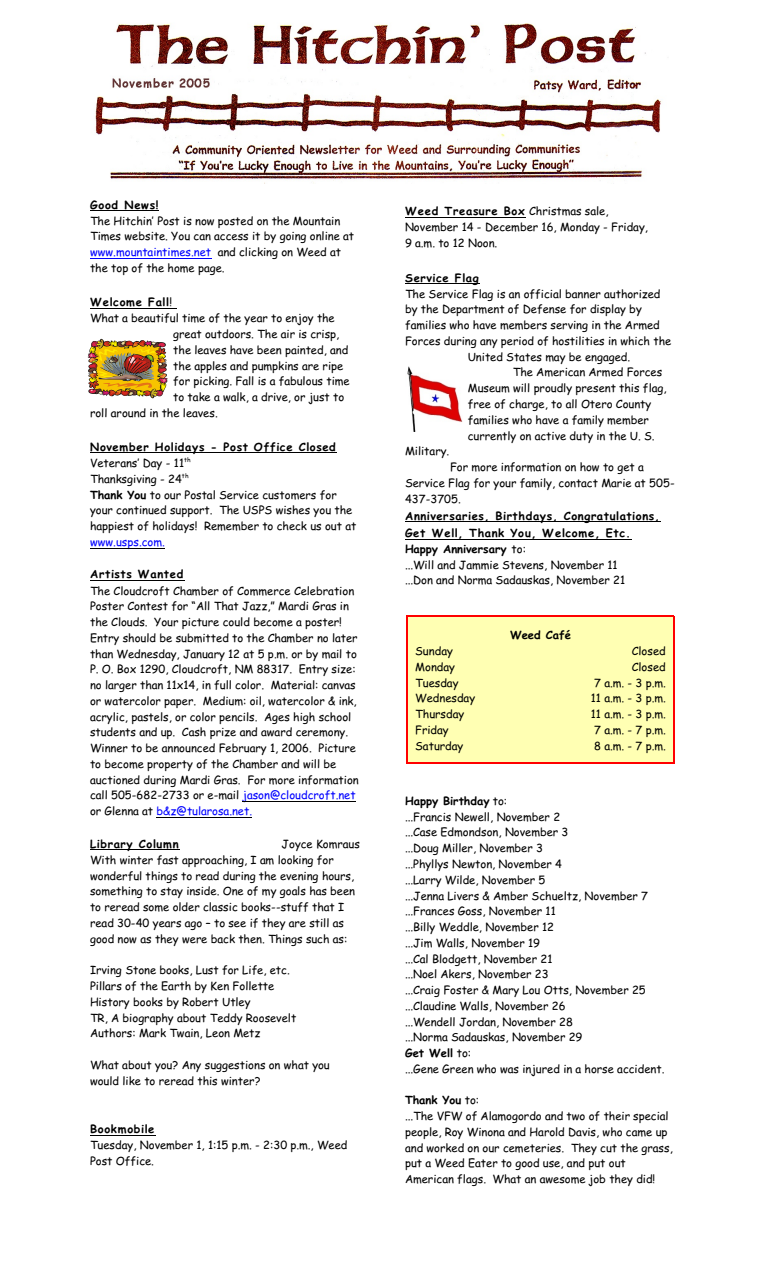
<style>
.page{position:relative;width:765px;height:1262px;background:#fff}
.page>*{position:absolute;margin:0;border:0;box-sizing:border-box;transform-origin:0 0}
.t1{font:11.25px/15.8px "Comic Sans MS";color:#000}
.t2{font:700 11.25px/17.2px "Comic Sans MS";letter-spacing:.06em;color:#000}
.t3{font:11.25px "Comic Sans MS";color:#00f}
.t4{font:700 11.25px "Comic Sans MS";color:#000}
.t5{font:6.25px "Comic Sans MS";color:#000}
.s1{font-weight:700}
.s2{font-style:italic}
.s3{color:#00f}
.s4{font-weight:400}
</style>
<div class="page">
<img style="left:87px;top:338px;width:81px;height:61px">
<img style="left:407px;top:366px;width:55px;height:65px">
<hr style="left:90px;top:210px;width:69px;height:1px;background:#000">
<hr style="left:90px;top:258px;width:121px;height:1px;background:#00f">
<hr style="left:90px;top:308px;width:86px;height:1px;background:#000">
<hr style="left:90px;top:452px;width:247px;height:1px;background:#000">
<hr style="left:90px;top:548px;width:75px;height:1px;background:#000">
<hr style="left:90px;top:580px;width:94px;height:1px;background:#000">
<hr style="left:243px;top:801px;width:113px;height:1px;background:#000">
<hr style="left:156px;top:817px;width:96px;height:1px;background:#000">
<hr style="left:90px;top:849px;width:89px;height:1px;background:#000">
<hr style="left:90px;top:1134px;width:65px;height:1px;background:#000">
<hr style="left:405px;top:217px;width:120px;height:1px;background:#000">
<hr style="left:405px;top:283px;width:74px;height:1px;background:#000">
<hr style="left:405px;top:521px;width:255px;height:1px;background:#000">
<hr style="left:405px;top:538px;width:226px;height:1px;background:#000">
<img style="left:95px;top:23px;width:567px;height:160px">
<div style="left:407px;top:616px;width:267px;height:148px;background:#ffffb3"></div>
<hr style="left:407px;top:616px;width:1px;height:147px;background:#f00">
<hr style="left:673px;top:616px;width:1px;height:147px;background:#f00">
<hr style="left:407px;top:616px;width:267px;height:1px;background:#f00">
<hr style="left:407px;top:763px;width:267px;height:1px;background:#f00">
<p class="t1" style="left:90px;top:198px;width:266px"><span class="s1">Good News!<br></span>The <span class="s2">Hitchin’ Post</span> is now posted on the <span class="s2">Mountain Times</span> website. You can access it by going online at <span class="s3">www.mountaintimes.net</span> and clicking on Weed at the top of the home page.</p>
<p class="t2" style="left:90px;top:294px;width:84px">Welcome Fall<span class="s4">!</span></p>
<p class="t1" style="left:90px;top:311px;width:246px">What a beautiful time of the year to enjoy the</p>
<p class="t1" style="left:173px;top:327px;width:168px">great outdoors. The air is crisp,</p>
<p class="t1" style="left:173px;top:343px;width:177px">the leaves have been painted, and</p>
<p class="t1" style="left:173px;top:359px;width:172px">the apples and pumpkins are ripe</p>
<p class="t1" style="left:173px;top:374px;width:178px">for picking. Fall is a fabulous time</p>
<p class="t1" style="left:173px;top:390px;width:173px">to take a walk, a drive, or just to</p>
<p class="t1" style="left:90px;top:406px;width:129px">roll around in the leaves.</p>
<p class="t2" style="left:90px;top:439px;width:247px">November Holidays - Post Office Closed</p>
<p class="t1" style="left:90px;top:456px;width:96px">Veterans’ Day - 11</p>
<p class="t5" style="left:184px;top:457px;width:8px">th</p>
<p class="t1" style="left:90px;top:472px;width:93px">Thanksgiving - 24</p>
<p class="t5" style="left:182px;top:472px;width:8px">th</p>
<p class="t1" style="left:90px;top:488px;width:268px"><span class="s1">Thank You</span> to our Postal Service customers for your continued support. The USPS wishes you the happiest of holidays! Remember to check us out at</p>
<p class="t3" style="left:90px;top:537px;width:76px">www.usps.com.</p>
<p class="t2" style="left:90px;top:567px;width:95px">Artists Wanted</p>
<p class="t1" style="left:90px;top:583px;width:270px">The Cloudcroft Chamber of Commerce Celebration Poster Contest for “All That Jazz,” Mardi Gras in the Clouds. Your picture could become a poster!<br>Entry should be submitted to the Chamber no later than Wednesday, January 12 at 5 p.m. or by mail to P. O. Box 1290, Cloudcroft, NM 88317. Entry size: no larger than 11x14, in full color. Material: canvas or watercolor paper. Medium: oil, watercolor &amp; ink, acrylic, pastels, or color pencils. Ages high school students and up. Cash prize and award ceremony.<br>Winner to be announced February 1, 2006. Picture to become property of the Chamber and will be auctioned during Mardi Gras. For more information call 505-682-2733 or e-mail <span class="s3">jason@cloudcroft.net </span>or Glenna at <span class="s3">b&amp;z@tularosa.net.</span></p>
<p class="t2" style="left:90px;top:836px;width:90px">Library Column</p>
<p class="t1" style="left:90px;top:837px;width:271px;text-indent:192px">Joyce Komraus With winter fast approaching, I am looking for wonderful things to read during the evening hours, something to stay inside. One of my goals has been to reread some older classic books--stuff that I read 30-40 years ago – to see if they are still as good now as they were back then. Things such as:</p>
<p class="t1" style="left:90px;top:963px;width:208px">Irving Stone books, <span class="s2">Lust for Life</span>, etc.<br><span class="s2">Pillars of the Earth</span> by Ken Follette History books by Robert Utley<br><span class="s2">TR</span>, A biography about Teddy Roosevelt Authors: Mark Twain, Leon Metz</p>
<p class="t1" style="left:90px;top:1057px;width:241px">What about you? Any suggestions on what you would like to reread this winter?</p>
<p class="t2" style="left:90px;top:1121px;width:66px">Bookmobile</p>
<p class="t1" style="left:90px;top:1137px;width:259px">Tuesday, November 1, 1:15 p.m. - 2:30 p.m., Weed<br>Post Office.</p>
<p class="t1" style="left:405px;top:205px;width:245px"><span class="s1">Weed Treasure Box</span> Christmas sale,<br>November 14 - December 16, Monday - Friday,<br>9 a.m. to 12 Noon.</p>
<p class="t2" style="left:405px;top:270px;width:75px">Service Flag</p>
<p class="t1" style="left:405px;top:287px;width:257px">The Service Flag is an official banner authorized</p>
<p class="t1" style="left:405px;top:303px;width:238px">by the Department of Defense for display by</p>
<p class="t1" style="left:405px;top:318px;width:256px">families who have members serving in the Armed</p>
<p class="t1" style="left:405px;top:334px;width:268px">Forces during any period of hostilities in which the</p>
<p class="t1" style="left:468px;top:350px;width:164px">United States may be engaged.</p>
<p class="t1" style="left:513px;top:366px;width:151px">The American Armed Forces</p>
<p class="t1" style="left:468px;top:381px;width:200px">Museum will proudly present this flag,</p>
<p class="t1" style="left:468px;top:397px;width:185px">free of charge, to all Otero County</p>
<p class="t1" style="left:468px;top:413px;width:183px">families who have a family member</p>
<p class="t1" style="left:468px;top:429px;width:189px">currently on active duty in the U. S.</p>
<p class="t1" style="left:405px;top:444px;width:46px">Military.</p>
<p class="t1" style="left:450px;top:460px;width:195px">For more information on how to get a</p>
<p class="t1" style="left:405px;top:476px;width:271px">Service Flag for your family, contact Marie at 505-</p>
<p class="t1" style="left:405px;top:492px;width:57px">437-3705.</p>
<p class="t2" style="left:405px;top:508px;width:256px">Anniversaries, Birthdays, Congratulations,<br>Get Well, Thank You, Welcome, Etc.</p>
<p class="t1" style="left:405px;top:542px;width:222px"><span class="s1">Happy Anniversary</span> to:<br>...Will and Jammie Stevens, November 11 ...Don and Norma Sadauskas, November 21</p>
<p class="t4" style="left:510px;top:630px;width:63px">Weed Café</p>
<p class="t1" style="left:415px;top:644px;width:39px">Sunday</p>
<p class="t1" style="left:632px;top:644px;width:36px">Closed</p>
<p class="t1" style="left:415px;top:660px;width:41px">Monday</p>
<p class="t1" style="left:632px;top:660px;width:36px">Closed</p>
<p class="t1" style="left:415px;top:675px;width:45px">Tuesday</p>
<p class="t1" style="left:594px;top:675px;width:73px">7 a.m. - 3 p.m.</p>
<p class="t1" style="left:415px;top:691px;width:62px">Wednesday</p>
<p class="t1" style="left:591px;top:691px;width:77px">11 a.m. - 3 p.m.</p>
<p class="t1" style="left:415px;top:707px;width:51px">Thursday</p>
<p class="t1" style="left:591px;top:707px;width:77px">11 a.m. - 3 p.m.</p>
<p class="t1" style="left:415px;top:723px;width:35px">Friday</p>
<p class="t1" style="left:594px;top:723px;width:73px">7 a.m. - 7 p.m.</p>
<p class="t1" style="left:415px;top:738px;width:50px">Saturday</p>
<p class="t1" style="left:594px;top:738px;width:73px">8 a.m. - 7 p.m.</p>
<p class="t1" style="left:405px;top:794px;width:261px"><span class="s1">Happy Birthday</span> to:<br>...Francis Newell, November 2<br>...Case Edmondson, November 3<br>...Doug Miller, November 3<br>...Phyllys Newton, November 4<br>...Larry Wilde, November 5<br>...Jenna Livers &amp; Amber Schueltz, November 7 ...Frances Goss, November 11<br>...Billy Weddle, November 12<br>...Jim Walls, November 19<br>...Cal Blodgett, November 21<br>...Noel Akers, November 23<br>...Craig Foster &amp; Mary Lou Otts, November 25 ...Claudine Walls, November 26<br>...Wendell Jordan, November 28<br>...Norma Sadauskas, November 29<br><span class="s1">Get Well</span> to:<br>...Gene Green who was injured in a horse accident.</p>
<p class="t1" style="left:405px;top:1093px;width:269px"><span class="s1">Thank You</span> to:<br>...The VFW of Alamogordo and two of their special people, Roy Winona and Harold Davis, who came up and worked on our cemeteries. They cut the grass, put a Weed Eater to good use, and put out American flags. What an awesome job they did!</p>
</div>
